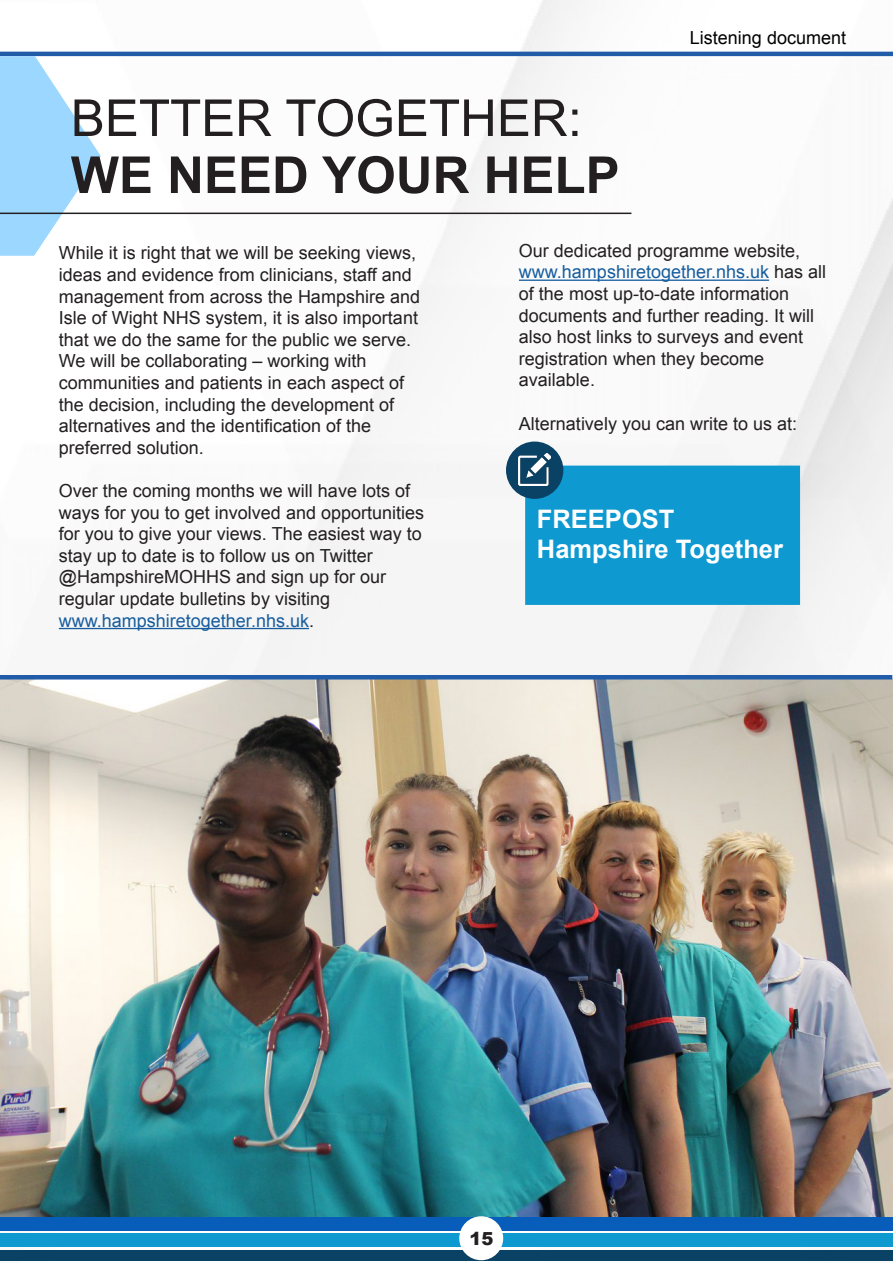
<style>
.page{position:relative;width:893px;height:1263px;background:#fff}
.page>*{position:absolute;margin:0;border:0;box-sizing:border-box;transform-origin:0 0}
.t1{font:51px "Arial";color:#231f20}
.t2{font:700 51px "Arial";color:#231f20}
.t3{font:700 25.5px "Arial";color:#fff}
.t4{font:18px/21.6px "Arial";color:#231f20}
.t5{font:18px "Arial";color:#175d9e}
.t6{font:18px "Arial";color:#000}
.t7{font:900 18px "Arial";color:#231f20}
.s1{color:#231f20}
.s2{color:#175d9e}
</style>
<div class="page">
<img style="left:0;top:1px;width:892px;height:674px">
<img style="left:0;top:679px;width:893px;height:538px">
<hr style="left:0;top:52px;width:893px;height:4px;background:#215ca8">
<div style="left:0;top:1233px;width:893px;height:14px;background:#0f99d1"></div>
<div style="left:0;top:1217px;width:893px;height:14px;background:#085cba"></div>
<div style="left:0;top:1250px;width:893px;height:11px;background:#0a4266"></div>
<img style="left:0;top:56px;width:101px;height:199px">
<hr style="left:0;top:213px;width:631px;height:1px;background:#231f20">
<hr style="left:59px;top:628px;width:250px;height:1px;background:#175d9e">
<hr style="left:519px;top:280px;width:250px;height:1px;background:#175d9e">
<div style="left:525px;top:466px;width:275px;height:139px;background:#0f99d1"></div>
<div style="left:507px;top:442px;width:56px;height:56px;background:#0a4266;border-radius:50%"></div>
<div style="left:506px;top:441px;width:57px;height:58px;border:2px solid #0a4266;border-radius:50%"></div>
<img style="left:518px;top:453px;width:32px;height:33px">
<hr style="left:0;top:675px;width:892px;height:4px;background:#215ca8">
<div style="left:460px;top:1217px;width:42px;height:42px;background:#fff;border-radius:50%"></div>
<div style="left:459px;top:1216px;width:44px;height:44px;border:2px solid #fff;border-radius:50%"></div>
<p class="t1" style="left:71px;top:85px;width:513px">BETTER TOGETHER:</p>
<p class="t2" style="left:71px;top:141px;width:550px">WE NEED YOUR HELP</p>
<p class="t6" style="left:690px;top:26px;width:158px">Listening document</p>
<p class="t4" style="left:59px;top:242px;width:363px">While it is right that we will be seeking views, ideas and evidence from clinicians, staff and management from across the Hampshire and Isle of Wight NHS system, it is also important that we do the same for the public we serve.<br>We will be collaborating – working with</p>
<p class="t4" style="left:59px;top:372px;width:347px">communities and patients in each aspect of the decision, including the development of alternatives and the identification of the</p>
<p class="t4" style="left:59px;top:437px;width:147px">preferred solution.</p>
<p class="t4" style="left:59px;top:480px;width:367px">Over the coming months we will have lots of ways for you to get involved and opportunities for you to give your views. The easiest way to stay up to date is to follow us on Twitter</p>
<p class="t4" style="left:59px;top:566px;width:329px">@HampshireMOHHS and sign up for our</p>
<p class="t4" style="left:59px;top:588px;width:273px">regular update bulletins by visiting</p>
<p class="t5" style="left:59px;top:608px;width:257px">www.hampshiretogether.nhs.uk<span class="s1">.</span></p>
<p class="t4" style="left:519px;top:240px;width:309px">Our dedicated programme website, <span class="s2">www.hampshiretogether.nhs.uk</span> has all of the most up-to-date information</p>
<p class="t4" style="left:519px;top:305px;width:297px">documents and further reading. It will also host links to surveys and event registration when they become</p>
<p class="t4" style="left:519px;top:369px;width:78px">available.</p>
<p class="t4" style="left:519px;top:413px;width:280px">Alternatively you can write to us at:</p>
<p class="t3" style="left:537px;top:502px;width:139px">FREEPOST</p>
<p class="t3" style="left:537px;top:532px;width:248px">Hampshire Together</p>
<p class="t7" style="left:469px;top:1225px;width:26px">15</p>
</div>
